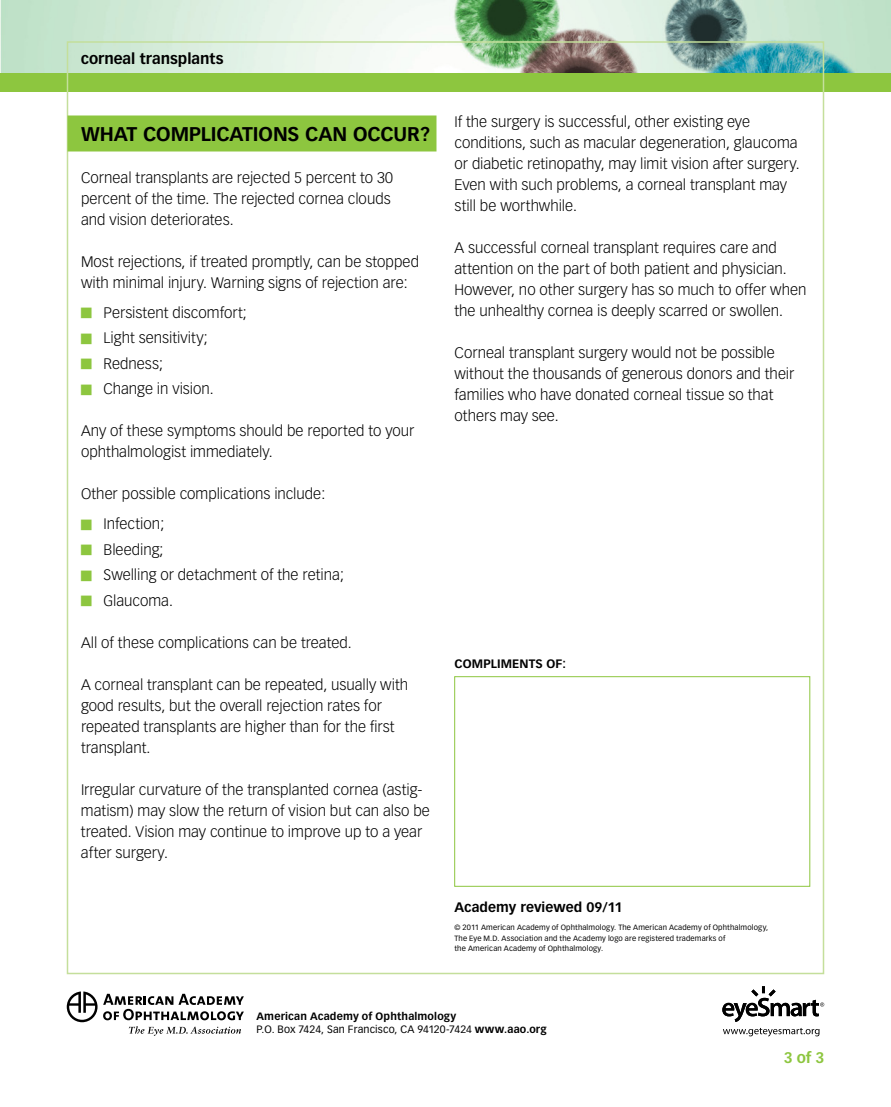
<style>
.page{position:relative;width:891px;height:1107px;background:#fff}
.page>*{position:absolute;margin:0;border:0;box-sizing:border-box;transform-origin:0 0}
.t1{font:700 19.5px "Vectora LH";letter-spacing:-.005em;color:#000}
.t2{font:300 15px/21px "Vectora LH";color:#000}
.t3{font:700 15px "Vectora LH";color:#000}
.t4{font:700 15px "Vectora LH";color:#8dc63f}
.t5{font:700 13.5px "Vectora LH";letter-spacing:-.005em;color:#000}
.t6{font:700 12px "Vectora LH";color:#000}
.t7{font:700 10.5px/13.6px "Vectora LH";letter-spacing:.015em;color:#000}
.t8{font:7.5px/10.5px "Vectora LH";letter-spacing:.02em;color:#000}
.s1{font-weight:400}
</style>
<div class="page">
<img style="left:0;top:0;width:891px;height:73px">
<div style="left:0;top:73px;width:891px;height:19px;background:#8dc63f"></div>
<svg style="left:67px;top:992px;width:177px;height:44px"></svg>
<svg style="left:723px;top:1028px;width:97px;height:8px"></svg>
<svg style="left:722px;top:986px;width:102px;height:36px"></svg>
<div style="left:454px;top:676px;width:356px;height:210px;border:1px solid #8dc63f"></div>
<div style="left:68px;top:116px;width:368px;height:36px;background:#8dc63f"></div>
<p class="t3" style="left:81px;top:50px;width:144px">corneal transplants</p>
<h1 class="t1" style="left:81px;top:122px;width:351px">What complications can occur?</h1>
<p class="t2" style="left:81px;top:167px;width:313px">Corneal transplants are rejected 5 percent to 30 percent of the time. The rejected cornea clouds and vision deteriorates.</p>
<p class="t2" style="left:81px;top:251px;width:340px">Most rejections, if treated promptly, can be stopped with minimal injury. Warning signs of rejection are:</p>
<p class="t2" style="left:104px;top:300px;width:145px;line-height:25.5px">Persistent discomfort;<br>Light sensitivity;<br>Redness;<br>Change in vision.</p>
<p class="t2" style="left:81px;top:421px;width:335px">Any of these symptoms should be reported to your ophthalmologist immediately.</p>
<p class="t2" style="left:104px;top:479px;width:223px;line-height:30px;text-indent:-22px">Other possible complications include:<br>Infection;</p>
<p class="t2" style="left:104px;top:537px;width:242px;line-height:25.5px">Bleeding;<br>Swelling or detachment of the retina;<br>Glaucoma.</p>
<p class="t2" style="left:81px;top:632px;width:272px">All of these complications can be treated.</p>
<p class="t2" style="left:81px;top:674px;width:329px">A corneal transplant can be repeated, usually with good results, but the overall rejection rates for repeated transplants are higher than for the first transplant.</p>
<p class="t2" style="left:81px;top:779px;width:350px">Irregular curvature of the transplanted cornea (astig&shy;matism) may slow the return of vision but can also be treated. Vision may continue to improve up to a year after surgery.</p>
<p class="t2" style="left:454px;top:111px;width:347px">If the surgery is successful, other existing eye conditions, such as macular degeneration, glaucoma or diabetic retinopathy, may limit vision after surgery.<br>Even with such problems, a corneal transplant may still be worthwhile.</p>
<p class="t2" style="left:454px;top:237px;width:353px">A successful corneal transplant requires care and attention on the part of both patient and physician.<br>However, no other surgery has so much to offer when the unhealthy cornea is deeply scarred or swollen.</p>
<p class="t2" style="left:454px;top:342px;width:341px">Corneal transplant surgery would not be possible without the thousands of generous donors and their families who have donated corneal tissue so that others may see.</p>
<p class="t6" style="left:454px;top:656px;width:9px">COMPLIME</p>
<p class="t6" style="left:519px;top:656px;width:48px">NTS OF:</p>
<p class="t5" style="left:454px;top:899px;width:170px">Academy reviewed 09/11</p>
<p class="t8" style="left:454px;top:922px;width:315px">© 2011 American Academy of Ophthalmology. The American Academy of Ophthalmology,<br>The Eye M.D. Association and the Academy logo are registered trademarks of<br>the American Academy of Ophthalmology.</p>
<p class="t7" style="left:256px;top:1009px;width:292px">American Academy of Ophthalmology<br><span class="s1">P.O. Box 7424, San Francisco, CA 94120-7424</span> www.aao.org</p>
<p class="t4" style="left:784px;top:1048px;width:42px">3 of 3</p>
</div>
